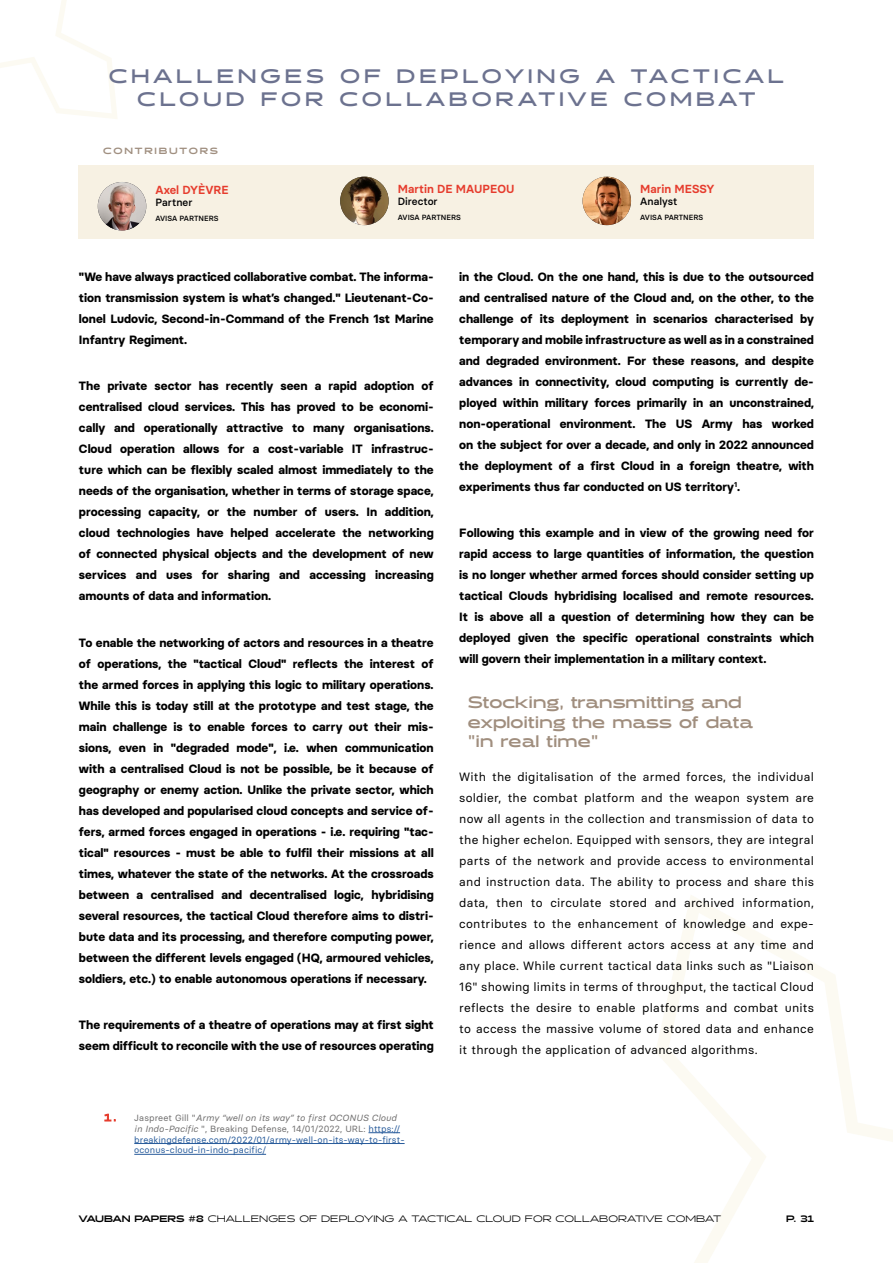
<style>
.page{position:relative;width:893px;height:1263px;background:#fff}
.page>*{position:absolute;margin:0;border:0;box-sizing:border-box;transform-origin:0 0}
.t1{font:700 19.5px/23.4px "Halogen";letter-spacing:.2em;color:#6c728f;text-align:center}
.t2{font:700 16.5px/19.5px "Halogen";color:#a08e7e}
.t3{font:700 12px/21px "Basier Circle";color:#000;text-align:justify}
.t4{font:12px/21px "Basier Circle";letter-spacing:.02em;color:#000;text-align:justify}
.t5{font:600 11.7px "Basier Circle";color:#e63c2d}
.t6{font:500 10.5px "Basier Circle";color:#020203}
.t7{font:9.3px "Halogen";color:#000}
.t8{font:900 9.3px "Halogen";color:#000}
.t9{font:9px/10.8px "Basier Circle";letter-spacing:.01em;color:#275b9b}
.t10{font:900 9px "Halogen";letter-spacing:.2em;color:#a08f80}
.t11{font:500 7.5px "Basier Circle";color:#020203}
.s1{font-family:"Halogen";font-weight:500;font-size:9.75px;color:#e63c2d}
.s2{color:#706f6f}
.s3{font-style:italic;color:#706f6f}
.s4{font-weight:900}
</style>
<div class="page">
<svg style="left:368px;top:895px;width:525px;height:368px"></svg>
<svg style="left:0;top:0;width:117px;height:119px"></svg>
<div style="left:79px;top:165px;width:735px;height:74px;background:#f7f1e3"></div>
<img style="left:98px;top:182px;width:48px;height:48px;border-radius:24px">
<img style="left:340px;top:177px;width:49px;height:48px;border-radius:24px">
<img style="left:583px;top:177px;width:48px;height:48px;border-radius:24px">
<hr style="left:368px;top:1132px;width:32px;height:1px;background:#275b9b">
<hr style="left:134px;top:1143px;width:271px;height:1px;background:#275b9b">
<hr style="left:134px;top:1154px;width:132px;height:1px;background:#275b9b">
<h1 class="t1" style="left:109px;top:65px;width:677px">CHALLENGES OF DEPLOYING A TACTICAL<br>CLOUD FOR COLLABORATIVE COMBAT</h1>
<p class="t10" style="left:103px;top:145px;width:116px">CONTRIBUTORS</p>
<p class="t5" style="left:156px;top:182px;width:74px">Axel DYÈVRE</p>
<p class="t6" style="left:156px;top:196px;width:38px">Partner</p>
<p class="t11" style="left:156px;top:214px;width:64px">AVISA PARTNERS</p>
<p class="t5" style="left:398px;top:181px;width:118px">Martin DE MAUPEOU</p>
<p class="t6" style="left:398px;top:195px;width:41px">Director</p>
<p class="t11" style="left:398px;top:213px;width:64px">AVISA PARTNERS</p>
<p class="t5" style="left:640px;top:181px;width:76px">Marin MESSY</p>
<p class="t6" style="left:640px;top:195px;width:38px">Analyst</p>
<p class="t11" style="left:640px;top:213px;width:64px">AVISA PARTNERS</p>
<p class="t3" style="left:79px;top:266px;width:356px">"We have always practiced collaborative combat. The informa&shy;tion transmission system is what’s changed." Lieutenant-Co&shy;lonel Ludovic, Second-in-Command of the French 1st Marine Infantry Regiment.</p>
<p class="t3" style="left:79px;top:375px;width:356px">The private sector has recently seen a rapid adoption of centralised cloud services. This has proved to be economi&shy;cally and operationally attractive to many organisations.<br>Cloud operation allows for a cost-variable IT infrastruc&shy;ture which can be flexibly scaled almost immediately to the needs of the organisation, whether in terms of storage space, processing capacity, or the number of users. In addition, cloud technologies have helped accelerate the networking of connected physical objects and the development of new services and uses for sharing and accessing increasing amounts of data and information.</p>
<p class="t3" style="left:79px;top:632px;width:356px">To enable the networking of actors and resources in a theatre of operations, the "tactical Cloud" reflects the interest of the armed forces in applying this logic to military operations.<br>While this is today still at the prototype and test stage, the main challenge is to enable forces to carry out their mis&shy;sions, even in "degraded mode", i.e. when communication with a centralised Cloud is not be possible, be it because of geography or enemy action. Unlike the private sector, which has developed and popularised cloud concepts and service of&shy;fers, armed forces engaged in operations - i.e. requiring "tac&shy;tical" resources - must be able to fulfil their missions at all times, whatever the state of the networks. At the crossroads between a centralised and decentralised logic, hybridising several resources, the tactical Cloud therefore aims to distri&shy;bute data and its processing, and therefore computing power, between the different levels engaged (HQ, armoured vehicles, soldiers, etc.) to enable autonomous operations if necessary.</p>
<p class="t3" style="left:79px;top:1014px;width:356px">The requirements of a theatre of operations may at first sight seem difficult to reconcile with the use of resources operating</p>
<p class="t9" style="left:134px;top:1112px;width:272px;text-indent:-30px"><span class="s1">1 .</span> <span class="s2">Jaspreet Gill "</span><span class="s3">Army “well on its way” to first OCONUS Cloud in Indo-Pacific</span> <span class="s2">", Breaking Defense, 14/01/2022, URL:</span> https:// breakingdefense.com/2022/01/army-well-on-its-way-to-first&shy;oconus-cloud-in-indo-pacific/</p>
<p class="t3" style="left:459px;top:266px;width:356px">in the Cloud. On the one hand, this is due to the outsourced and centralised nature of the Cloud and, on the other, to the challenge of its deployment in scenarios characterised by temporary and mobile infrastructure as well as in a constrained and degraded environment. For these reasons, and despite advances in connectivity, cloud computing is currently de&shy;ployed within military forces primarily in an unconstrained, non-operational environment. The US Army has worked on the subject for over a decade, and only in 2022 announced the deployment of a first Cloud in a foreign theatre, with experiments thus far conducted on US territory<sup>1</sup>.</p>
<p class="t3" style="left:459px;top:522px;width:356px">Following this example and in view of the growing need for rapid access to large quantities of information, the question is no longer whether armed forces should consider setting up tactical Clouds hybridising localised and remote resources.<br>It is above all a question of determining how they can be deployed given the specific operational constraints which will govern their implementation in a military context.</p>
<h2 class="t2" style="left:468px;top:693px;width:287px">Stocking, transmitting and exploiting the mass of data "in real time"</h2>
<p class="t4" style="left:459px;top:766px;width:356px">With the digitalisation of the armed forces, the individual soldier, the combat platform and the weapon system are now all agents in the collection and transmission of data to the higher echelon. Equipped with sensors, they are integral parts of the network and provide access to environmental and instruction data. The ability to process and share this data, then to circulate stored and archived information, contributes to the enhancement of knowledge and expe&shy;rience and allows different actors access at any time and any place. While current tactical data links such as "Liaison 16" showing limits in terms of throughput, the tactical Cloud reflects the desire to enable platforms and combat units to access the massive volume of stored data and enhance it through the application of advanced algorithms.</p>
<p class="t7" style="left:79px;top:1213px;width:644px"><span class="s4">VAUBAN PAPERS #8</span> CHALLENGES OF DEPLOYING A TACTICAL CLOUD FOR COLLABORATIVE COMBAT</p>
<p class="t8" style="left:786px;top:1213px;width:29px">P. 31</p>
</div>
